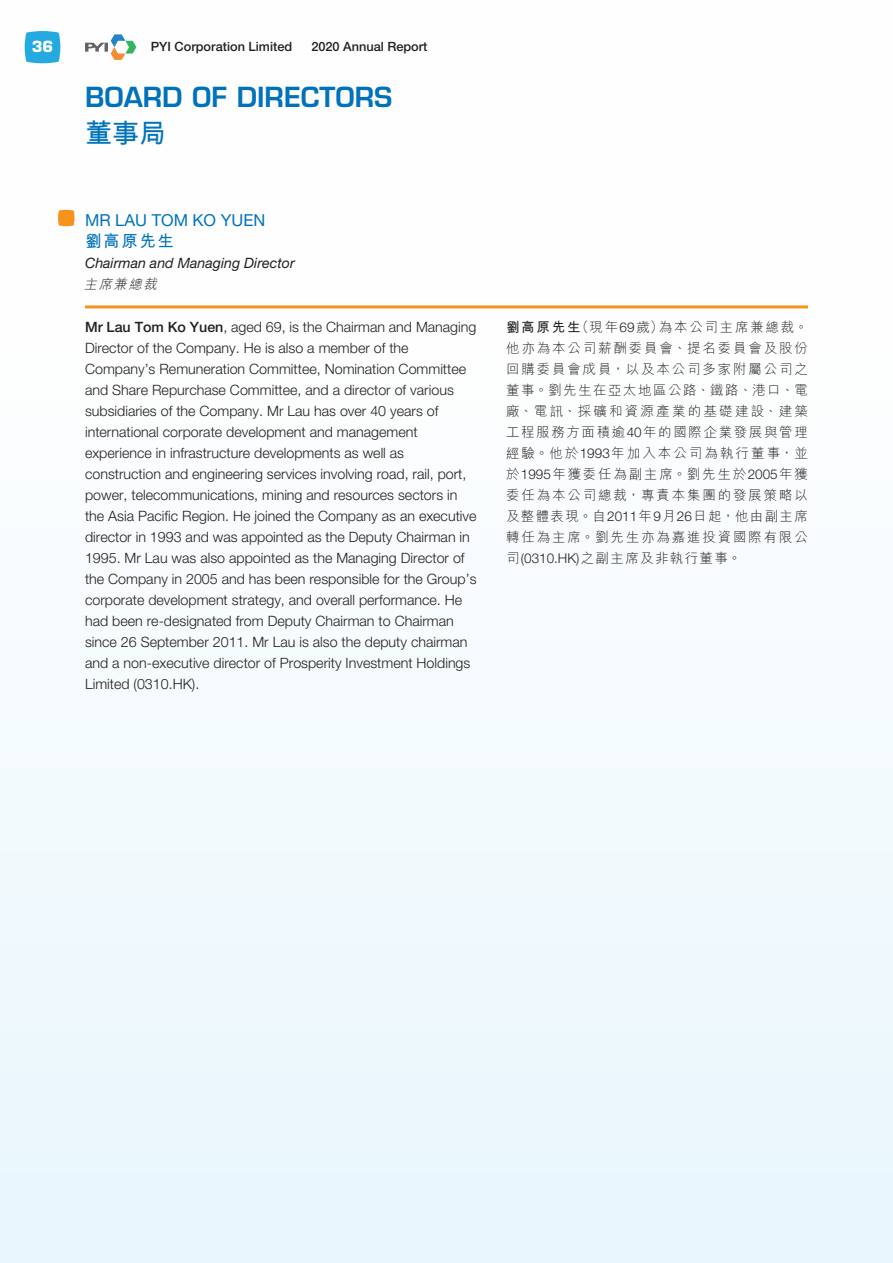
<style>
.page{position:relative;width:893px;height:1263px;background:#fff}
.page>*{position:absolute;margin:0;border:0;box-sizing:border-box;transform-origin:0 0}
.t1{font:600 27px "Eurostile LT Std";color:#0072bc}
.t2{font:700 27px "M Hei HK";color:#0072bc}
.t3{font:16.5px "Helvetica Neue LT Std";color:#0072bc}
.t4{font:700 16.5px "M Hei HK";letter-spacing:.1em;color:#0072bc}
.t5{font:700 15px "Eurostile LT Std";color:#fff}
.t6{font:300 14.25px/21px "Helvetica Neue LT Std";color:#231f20}
.t7{font:italic 14.25px "Helvetica Neue LT Std";color:#231f20}
.t8{font:300 13.5px/21px "M Hei HK";letter-spacing:.135em;color:#231f20;text-align:justify}
.t9{font:italic 300 13.5px "M Hei HK";color:#231f20}
.t10{font:500 12.75px "Helvetica Neue LT Std";color:#231f20}
.s1{font-weight:500}
.s2{font-weight:700}
.s3{font-family:"Helvetica Neue LT Std"}
</style>
<div class="page">
<div style="left:0;top:0;width:893px;height:1263px;background:linear-gradient(to right,#f6fbfd,#f6fbfe)"></div>
<svg style="left:85px;top:34px;width:51px;height:26px"></svg>
<svg style="left:25px;top:31px;width:35px;height:32px"></svg>
<hr style="left:85px;top:305px;width:723px;height:3px;background:#f7931d">
<svg style="left:58px;top:210px;width:17px;height:16px"></svg>
<p class="t5" style="left:32px;top:37px;width:23px">36</p>
<p class="t10" style="left:151px;top:39px;width:143px">PYI Corporation Limited</p>
<p class="t10" style="left:311px;top:39px;width:118px">2020 Annual Report</p>
<h1 class="t1" style="left:85px;top:81px;width:309px">BOARD OF DIRECTORS</h1>
<h1 class="t2" style="left:85px;top:114px;width:82px">董事局</h1>
<p class="t3" style="left:85px;top:211px;width:182px">MR LAU TOM KO YUEN</p>
<p class="t4" style="left:85px;top:229px;width:91px">劉高原先生</p>
<p class="t7" style="left:85px;top:255px;width:211px">Chairman and Managing Director</p>
<p class="t9" style="left:84px;top:277px;width:77px">主席兼總裁</p>
<p class="t6" style="left:85px;top:316px;width:393px"><span class="s1">Mr Lau Tom Ko Yuen</span>, aged 69, is the Chairman and Managing Director of the Company. He is also a member of the Company’s Remuneration Committee, Nomination Committee and Share Repurchase Committee, and a director of various subsidiaries of the Company. Mr Lau has over 40 years of international corporate development and management experience in infrastructure developments as well as construction and engineering services involving road, rail, port, power, telecommunications, mining and resources sectors in the Asia Pacific Region. He joined the Company as an executive director in 1993 and was appointed as the Deputy Chairman in 1995. Mr Lau was also appointed as the Managing Director of the Company in 2005 and has been responsible for the Group’s corporate development strategy, and overall performance. He had been re-designated from Deputy Chairman to Chairman since 26 September 2011. Mr Lau is also the deputy chairman and a non-executive director of Prosperity Investment Holdings Limited (0310.HK).</p>
<p class="t8" style="left:506px;top:316px;width:303px"><span class="s2">劉高原先生</span>（現年<span class="s3">69</span>歲）為本公司主席兼總裁。他亦為本公司薪酬委員會、提名委員會及股份回購委員會成員，以及本公司多家附屬公司之董事。劉先生在亞太地區公路、鐵路、港口、電廠、電訊、採礦和資源產業的基礎建設、建築工程服務方面積逾<span class="s3">40</span>年的國際企業發展與管理經驗。他於<span class="s3">1993</span>年加入本公司為執行董事，並於<span class="s3">1995</span>年獲委任為副主席。劉先生於<span class="s3">2005</span>年獲委任為本公司總裁，專責本集團的發展策略以及整體表現。自<span class="s3">2011</span>年<span class="s3">9</span>月<span class="s3">26</span>日起，他由副主席轉任為主席。劉先生亦為嘉進投資國際有限公司<span class="s3">(0310.HK)</span>之副主席及非執行董事。</p>
</div>
